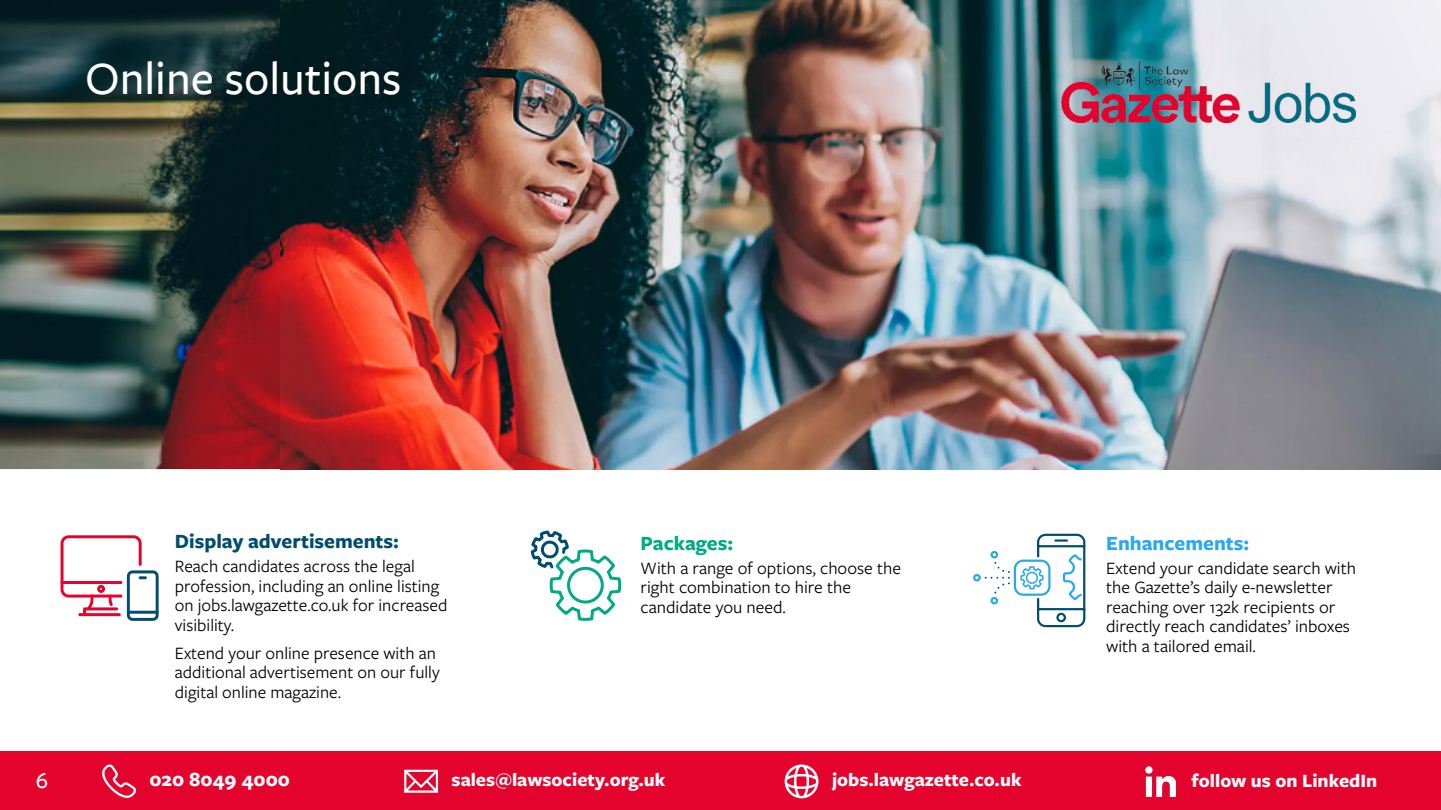
<style>
.page{position:relative;width:1441px;height:810px;background:#fff}
.page>*{position:absolute;margin:0;border:0;box-sizing:border-box;transform-origin:0 0}
.t1{font:500 48px "Freight Sans Pro";color:#fff}
.t2{font:500 24px "Freight Sans Pro";color:#fff}
.t3{font:700 21px "Freight Sans Pro";color:#004d71}
.t4{font:700 21px "Freight Sans Pro";color:#29a8eb}
.t5{font:700 21px "Freight Sans Pro";color:#fff}
.t6{font:700 21px "Freight Sans Pro";color:#00aa85}
.t7{font:700 19.5px "Freight Sans Pro";color:#fff}
.t8{font:18px/19.5px "Freight Sans Pro";color:#000}
</style>
<div class="page">
<img style="left:0;top:0;width:281px;height:469px">
<img style="left:281px;top:0;width:1159px;height:469px">
<svg style="left:61px;top:535px;width:98px;height:86px"></svg>
<svg style="left:530px;top:530px;width:92px;height:91px"></svg>
<div style="left:1013px;top:560px;width:37px;height:36px;border:2px solid #29a8eb;border-radius:8px"></div>
<div style="left:973px;top:574px;width:7px;height:8px;border:2px solid #29a8eb;border-radius:50%"></div>
<div style="left:990px;top:597px;width:8px;height:7px;border:2px solid #29a8eb;border-radius:50%"></div>
<svg style="left:974px;top:552px;width:35px;height:51px"></svg>
<div style="left:990px;top:551px;width:8px;height:7px;border:2px solid #29a8eb;border-radius:50%"></div>
<svg style="left:1019px;top:533px;width:67px;height:95px"></svg>
<img style="left:638px;top:0;width:802px;height:454px">
<div style="left:0;top:752px;width:1440px;height:58px;background:#e4032c"></div>
<svg style="left:784px;top:765px;width:34px;height:33px"></svg>
<svg style="left:404px;top:770px;width:34px;height:23px"></svg>
<svg style="left:102px;top:765px;width:34px;height:33px"></svg>
<img style="left:1145px;top:766px;width:30px;height:30px">
<img style="left:1060px;top:60px;width:295px;height:63px">
<h1 class="t1" style="left:85px;top:46px;width:318px">Online solutions</h1>
<p class="t3" style="left:175px;top:527px;width:226px">Display advertisements:</p>
<p class="t8" style="left:175px;top:556px;width:274px">Reach candidates across the legal profession, including an online listing on jobs.lawgazette.co.uk for increased visibility.</p>
<p class="t8" style="left:175px;top:642px;width:266px">Extend your online presence with an additional advertisement on our fully digital online magazine.</p>
<p class="t6" style="left:640px;top:528px;width:94px">Packages:</p>
<p class="t8" style="left:640px;top:557px;width:262px">With a range of options, choose the right combination to hire the candidate you need.</p>
<p class="t4" style="left:1106px;top:528px;width:145px">Enhancements:</p>
<p class="t8" style="left:1106px;top:557px;width:251px">Extend your candidate search with the Gazette’s daily e-newsletter reaching over 132k recipients or directly reach candidates’ inboxes with a tailored email.</p>
<h2 class="t2" style="left:36px;top:765px;width:14px">6</h2>
<p class="t5" style="left:149px;top:764px;width:142px">020 8049 4000</p>
<p class="t7" style="left:451px;top:766px;width:215px">sales@lawsociety.org.uk</p>
<p class="t7" style="left:832px;top:766px;width:191px">jobs.lawgazette.co.uk</p>
<p class="t7" style="left:1191px;top:767px;width:187px">follow us on LinkedIn</p>
</div>
